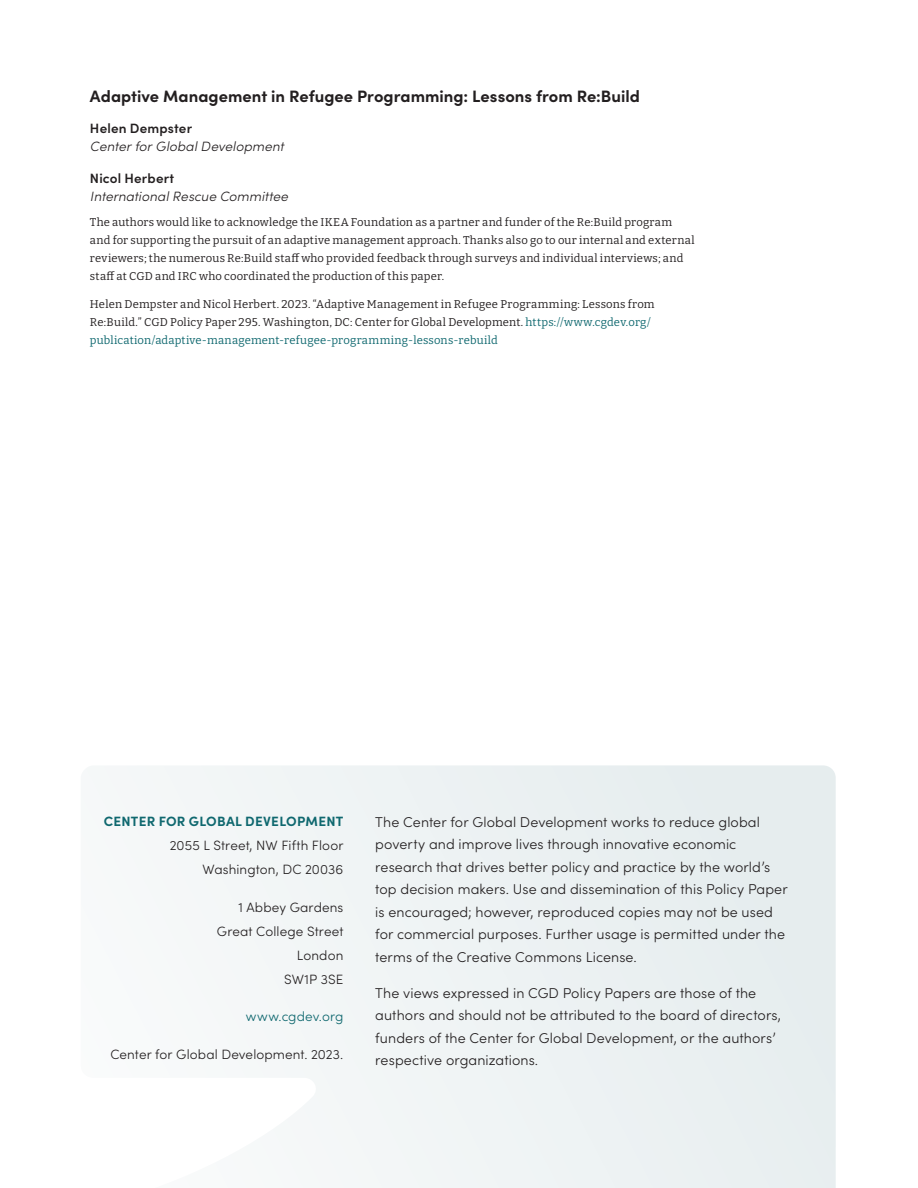
<style>
.page{position:relative;width:918px;height:1188px;background:#fff}
.page>*{position:absolute;margin:0;border:0;box-sizing:border-box;transform-origin:0 0}
.t1{font:700 16.5px "Sofia Pro";color:#231f20}
.t2{font:300 14.25px/22.5px "Sofia Pro";letter-spacing:.005em;color:#231f20}
.t3{font:300 13.5px/24px "Sofia Pro";letter-spacing:.01em;color:#231f20;text-align:right}
.t4{font:italic 300 13.5px "Sofia Pro";letter-spacing:.01em;color:#231f20}
.t5{font:700 13.5px "Sofia Pro";letter-spacing:.02em;color:#0f686f}
.t6{font:600 13.5px "Sofia Pro";letter-spacing:.01em;color:#231f20}
.t7{font:300 13.5px "Sofia Pro";letter-spacing:.01em;color:#0f686f}
.t8{font:11.25px/18px "Bitter";letter-spacing:.02em;color:#231f20}
.s1{color:#0f686f}
</style>
<div class="page">
<svg style="left:126px;top:765px;width:710px;height:423px;fill:#eef3f4"></svg>
<h1 class="t1" style="left:90px;top:83px;width:552px">Adaptive Management in Refugee Programming: Lessons from Re:Build</h1>
<p class="t6" style="left:90px;top:118px;width:104px">Helen Dempster</p>
<p class="t4" style="left:90px;top:137px;width:196px">Center for Global Development</p>
<p class="t6" style="left:90px;top:168px;width:86px">Nicol Herbert</p>
<p class="t4" style="left:90px;top:186px;width:200px">International Rescue Committee</p>
<p class="t8" style="left:90px;top:212px;width:606px">The authors would like to acknowledge the IKEA Foundation as a partner and funder of the Re:Build program and for supporting the pursuit of an adaptive management approach. Thanks also go to our internal and external reviewers; the numerous Re:Build staff who provided feedback through surveys and individual interviews; and staff at CGD and IRC who coordinated the production of this paper.</p>
<p class="t8" style="left:90px;top:295px;width:566px">Helen Dempster and Nicol Herbert. 2023. “Adaptive Management in Refugee Programming: Lessons from<br>Re:Build.” CGD Policy Paper 295. Washington, DC: Center for Global Development. <span class="s1">https://www.cgdev.org/ publication/adaptive-management-refugee-programming-lessons-rebuild</span></p>
<p class="t5" style="left:104px;top:811px;width:241px">CENTER FOR GLOBAL DEVELOPMENT</p>
<p class="t3" style="left:170px;top:833px;width:175px">2055 L Street, NW Fifth Floor<br>Washington, DC 20036</p>
<p class="t3" style="left:217px;top:894px;width:128px">1 Abbey Gardens<br>Great College Street<br>London<br>SW1P 3SE</p>
<p class="t7" style="left:246px;top:1007px;width:99px">www.cgdev.org</p>
<p class="t3" style="left:110px;top:1041px;width:235px">Center for Global Development. 2023.</p>
<p class="t2" style="left:375px;top:810px;width:414px">The Center for Global Development works to reduce global poverty and improve lives through innovative economic research that drives better policy and practice by the world’s top decision makers. Use and dissemination of this Policy Paper is encouraged; however, reproduced copies may not be used for commercial purposes. Further usage is permitted under the terms of the Creative Commons License.</p>
<p class="t2" style="left:375px;top:981px;width:407px">The views expressed in CGD Policy Papers are those of the authors and should not be attributed to the board of directors, funders of the Center for Global Development, or the authors’ respective organizations.</p>
</div>
